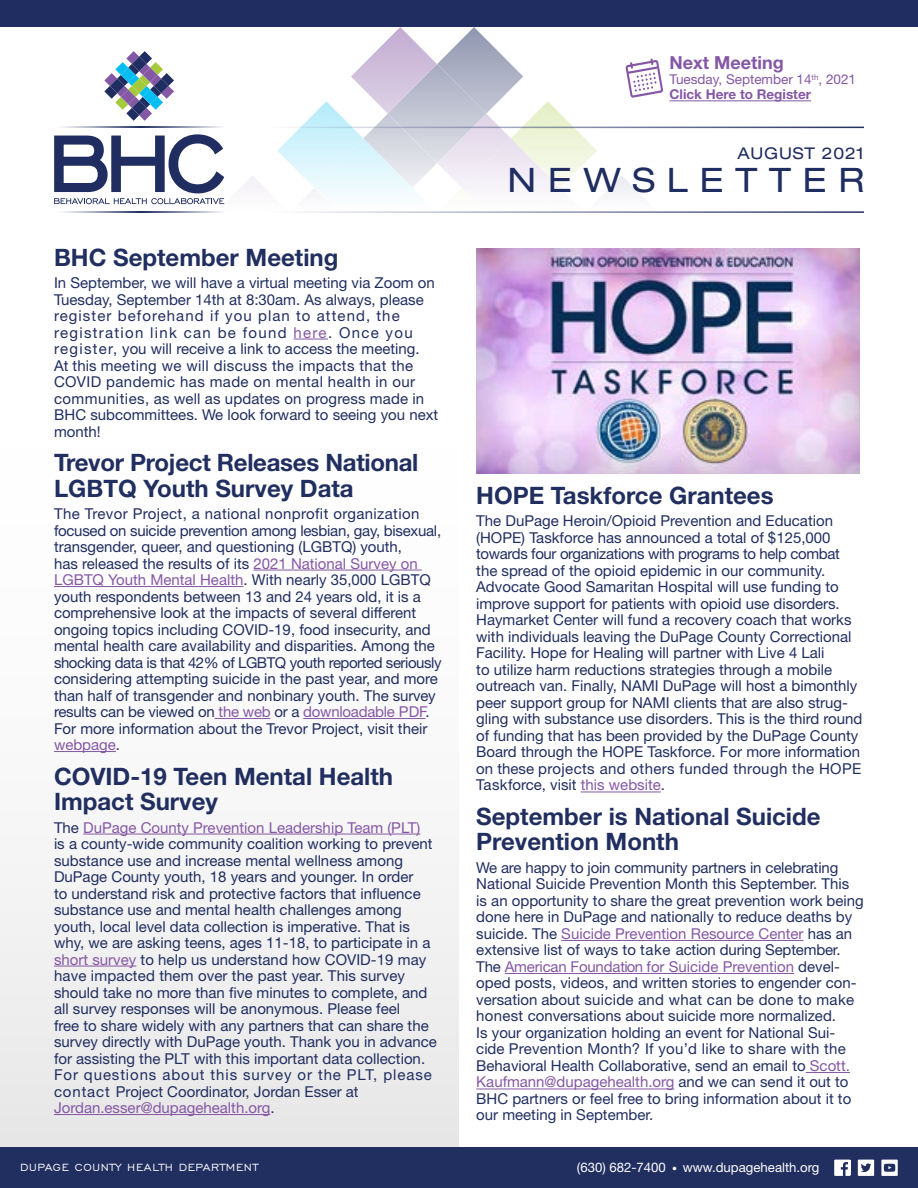
<style>
.page{position:relative;width:918px;height:1188px;background:#fff}
.page>*{position:absolute;margin:0;border:0;box-sizing:border-box;transform-origin:0 0}
.t1{font:expanded 33.75px "Helvetica Neue LT Std";letter-spacing:.35em;color:#202d61}
.t2{font:700 24px/25.5px "Helvetica Neue LT Std";color:#212e60}
.t3{font:700 18px "Helvetica Neue LT Std";color:#8557a4}
.t4{font:expanded 16.2px "Helvetica Neue LT Std";letter-spacing:.05em;color:#202d61}
.t5{font:15px/16.5px "Helvetica Neue LT Std";color:#212e60}
.t6{font:13.5px/15px "Helvetica Neue LT Std";color:#8557a4}
.t7{font:13.2px "Helvetica Neue LT Std";color:#fff}
.t8{font:13.2px "Engravers Gothic BT";letter-spacing:.05em;color:#fff}
.s1{font-weight:700}
.s2{color:#8557a4}
.s3{font-size:9.9px}
</style>
<div class="page">
<div style="left:0;top:213px;width:459px;height:935px;background:linear-gradient(to bottom,#fff,#ebebeb)"></div>
<div style="left:0;top:0;width:918px;height:27px;background:#202d61"></div>
<div style="left:0;top:1148px;width:918px;height:40px;background:#212e60"></div>
<svg style="left:834px;top:1160px;width:17px;height:16px"></svg>
<svg style="left:858px;top:1160px;width:17px;height:16px"></svg>
<svg style="left:881px;top:1160px;width:17px;height:16px"></svg>
<svg style="left:62px;top:212px;width:160px;height:1px"></svg>
<hr style="left:265px;top:127px;width:599px;height:1px;background:#202d61">
<hr style="left:265px;top:211px;width:599px;height:2px;background:#202d61">
<hr style="left:670px;top:101px;width:141px;height:1px;background:#8557a4">
<svg style="left:54px;top:27px;width:609px;height:185px"></svg>
<div style="left:463px;top:239px;width:411px;height:237px;background:#000;opacity:.25"></div>
<hr style="left:294px;top:339px;width:34px;height:1px;background:#8557a4">
<hr style="left:253px;top:570px;width:169px;height:1px;background:#8557a4">
<hr style="left:54px;top:586px;width:189px;height:1px;background:#8557a4">
<hr style="left:215px;top:718px;width:56px;height:1px;background:#8557a4">
<hr style="left:303px;top:718px;width:122px;height:1px;background:#8557a4">
<hr style="left:54px;top:751px;width:62px;height:1px;background:#8557a4">
<hr style="left:83px;top:834px;width:337px;height:1px;background:#8557a4">
<hr style="left:54px;top:966px;width:82px;height:1px;background:#8557a4">
<hr style="left:54px;top:1114px;width:216px;height:1px;background:#8557a4">
<hr style="left:581px;top:792px;width:80px;height:1px;background:#8557a4">
<hr style="left:561px;top:940px;width:243px;height:1px;background:#8557a4">
<hr style="left:505px;top:973px;width:289px;height:1px;background:#8557a4">
<hr style="left:806px;top:1072px;width:44px;height:1px;background:#8557a4">
<hr style="left:476px;top:1089px;width:198px;height:1px;background:#8557a4">
<p class="t3" style="left:670px;top:52px;width:116px">Next Meeting</p>
<p class="t6" style="left:670px;top:72px;width:188px">Tuesday, September 14<sup>th</sup>, 2021<br><span class="s1">Click Here to Register</span></p>
<h2 class="t2" style="left:54px;top:244px;width:286px">BHC September Meeting</h2>
<p class="t5" style="left:54px;top:274px;width:386px">In September, we will have a virtual meeting via Zoom on Tuesday, September 14th at 8:30am. As always, please register beforehand if you plan to attend, the registration link can be found <span class="s2">here</span>. Once you register, you will receive a link to access the meeting.<br>At this meeting we will discuss the impacts that the COVID pandemic has made on mental health in our communities, as well as updates on progress made in BHC subcommittees. We look forward to seeing you next month!</p>
<h2 class="t2" style="left:54px;top:449px;width:366px">Trevor Project Releases National<br>LGBTQ Youth Survey Data</h2>
<p class="t5" style="left:54px;top:505px;width:389px">The Trevor Project, a national nonprofit organization focused on suicide prevention among lesbian, gay, bisexual, transgender, queer, and questioning (LGBTQ) youth,<br>has released the results of its <span class="s2">2021 National Survey on LGBTQ Youth Mental Health</span>. With nearly 35,000 LGBTQ youth respondents between 13 and 24 years old, it is a comprehensive look at the impacts of several different ongoing topics including COVID-19, food insecurity, and mental health care availability and disparities. Among the shocking data is that 42% of LGBTQ youth reported seriously considering attempting suicide in the past year, and more than half of transgender and nonbinary youth. The survey results can be viewed on <span class="s2">the web</span> or a <span class="s2">downloadable PDF</span>.<br>For more information about the Trevor Project, visit their <span class="s2">webpage</span>.</p>
<h2 class="t2" style="left:54px;top:763px;width:341px">COVID-19 Teen Mental Health<br>Impact Survey</h2>
<p class="t5" style="left:54px;top:819px;width:384px">The <span class="s2">DuPage County Prevention Leadership Team (PLT)<br></span>is a county-wide community coalition working to prevent substance use and increase mental wellness among DuPage County youth, 18 years and younger. In order<br>to understand risk and protective factors that influence substance use and mental health challenges among youth, local level data collection is imperative. That is why, we are asking teens, ages 11-18, to participate in a <span class="s2">short survey</span> to help us understand how COVID-19 may have impacted them over the past year. This survey should take no more than five minutes to complete, and all survey responses will be anonymous. Please feel<br>free to share widely with any partners that can share the survey directly with DuPage youth. Thank you in advance for assisting the PLT with this important data collection.<br>For questions about this survey or the PLT, please contact Project Coordinator, Jordan Esser at <span class="s2">Jordan.esser@dupagehealth.org</span>.</p>
<p class="t4" style="left:737px;top:143px;width:128px">AUGUST 2021</p>
<h1 class="t1" style="left:508px;top:160px;width:358px">NEWSLETTER</h1>
<h2 class="t2" style="left:476px;top:482px;width:299px">HOPE Taskforce Grantees</h2>
<p class="t5" style="left:476px;top:513px;width:388px">The DuPage Heroin/Opioid Prevention and Education (HOPE) Taskforce has announced a total of $125,000 towards four organizations with programs to help combat the spread of the opioid epidemic in our community.<br>Advocate Good Samaritan Hospital will use funding to improve support for patients with opioid use disorders.<br>Haymarket Center will fund a recovery coach that works with individuals leaving the DuPage County Correctional Facility. Hope for Healing will partner with Live 4 Lali<br>to utilize harm reductions strategies through a mobile outreach van. Finally, NAMI DuPage will host a bimonthly peer support group for NAMI clients that are also strug&shy;gling with substance use disorders. This is the third round of funding that has been provided by the DuPage County Board through the HOPE Taskforce. For more information on these projects and others funded through the HOPE Taskforce, visit <span class="s2">this website</span>.</p>
<h2 class="t2" style="left:476px;top:803px;width:346px">September is National Suicide<br>Prevention Month</h2>
<p class="t5" style="left:476px;top:859px;width:389px">We are happy to join community partners in celebrating National Suicide Prevention Month this September. This is an opportunity to share the great prevention work being done here in DuPage and nationally to reduce deaths by suicide. The <span class="s2">Suicide Prevention Resource Center</span> has an extensive list of ways to take action during September.<br>The <span class="s2">American Foundation for Suicide Prevention</span> devel&shy;oped posts, videos, and written stories to engender con&shy;versation about suicide and what can be done to make honest conversations about suicide more normalized.<br>Is your organization holding an event for National Sui&shy;cide Prevention Month? If you’d like to share with the Behavioral Health Collaborative, send an email to <span class="s2">Scott.<br>Kaufmann@dupagehealth.org</span> and we can send it out to BHC partners or feel free to bring information about it to our meeting in September.</p>
<p class="t8" style="left:20px;top:1160px;width:239px">DUPAGE COUNTY HEALTH DEPARTMENT</p>
<p class="t7" style="left:577px;top:1160px;width:244px">(630) 682-7400 <span class="s3">•</span> www.dupagehealth.org</p>
</div>
